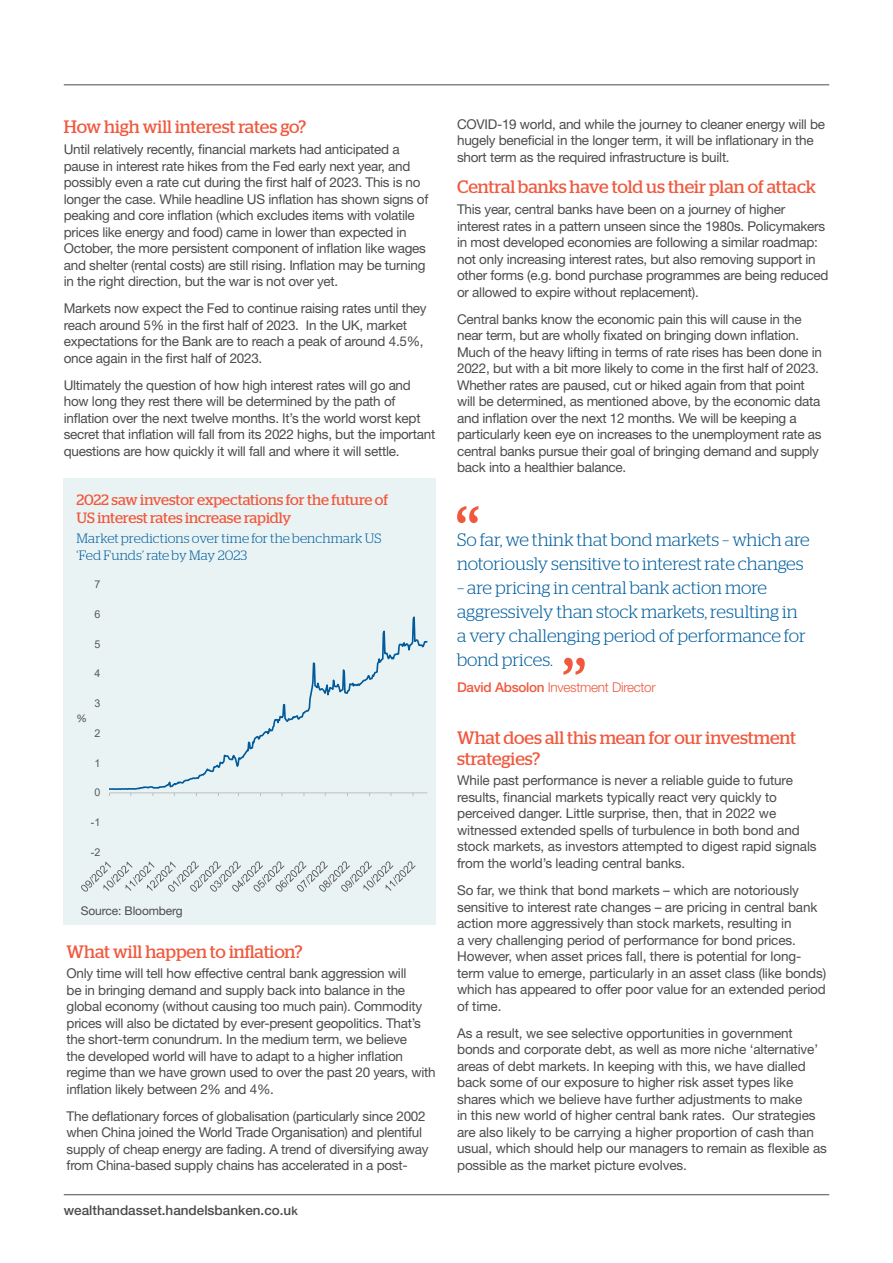
<style>
.page{position:relative;width:893px;height:1263px;background:#fff}
.page>*{position:absolute;margin:0;border:0;box-sizing:border-box;transform-origin:0 0}
.Body_copy{font:300 18px/24px "Stag";color:#005e9e}
.Sub_heading{font:18px/21px "Stag";color:#f0593e}
.Sub_heading-2{font:15px/18px "Stag";letter-spacing:-.005em;color:#f0593e}
.Body_copy-2{font:13.5px/16.5px "Helvetica Neue LT Pro";letter-spacing:-.02em;color:#4b4c4d}
.Sub_heading-3{font:300 13.5px/16.5px "Stag";color:#005e9e}
.t1{font:500 13.5px "Helvetica Neue LT Pro";color:#4b4c4d}
.t2{font:300 13.5px "Helvetica Neue LT Pro";letter-spacing:-.02em;color:#f0593e}
.Source{font:12px "Helvetica Neue LT Pro";letter-spacing:-.01em;color:#4b4c4d}
.t3{font:10.65px "Arial";color:#595959}
.Body_copy-3{font:10.5px "Helvetica Neue LT Pro";color:#4b4c4d}
.s1{font-size:12px}
.s2{font-weight:500}
</style>
<div class="page">
<hr style="left:64px;top:1194px;width:765px;height:1px;background:#4b4c4d">
<hr style="left:64px;top:84px;width:765px;height:1px;background:#4b4c4d">
<svg style="left:457px;top:506px;width:21px;height:17px"></svg>
<svg style="left:563px;top:658px;width:22px;height:17px"></svg>
<div style="left:64px;top:478px;width:372px;height:447px;background:#eaf3f4"></div>
<svg style="left:109px;top:616px;width:319px;height:180px"></svg>
<svg style="left:81px;top:861px;width:335px;height:31px"></svg>
<p class="Sub_heading" style="left:64px;top:116px;width:244px">How high will interest rates go?</p>
<p class="Body_copy-2" style="left:64px;top:141px;width:366px">Until relatively recently, financial markets had anticipated a pause in interest rate hikes from the Fed early next year, and possibly even a rate cut during the first half of 2023. This is no longer the case. While headline US inflation has shown signs of peaking and core inflation (which excludes items with volatile prices like energy and food) came in lower than expected in October, the more persistent component of inflation like wages and shelter (rental costs) are still rising. Inflation may be turning in the right direction, but the war is not over yet.</p>
<p class="Body_copy-2" style="left:64px;top:300px;width:364px">Markets now expect the Fed to continue raising rates until they reach around 5% in the first half of 2023. In the UK, market expectations for the Bank are to reach a peak of around 4.5%, once again in the first half of 2023.</p>
<p class="Body_copy-2" style="left:64px;top:377px;width:373px">Ultimately the question of how high interest rates will go and how long they rest there will be determined by the path of inflation over the next twelve months. It’s the world worst kept secret that inflation will fall from its 2022 highs, but the important questions are how quickly it will fall and where it will settle.</p>
<p class="Sub_heading-2" style="left:77px;top:490px;width:313px">2022 saw investor expectations for the future of<br>US interest rates increase rapidly</p>
<p class="Sub_heading-3" style="left:77px;top:530px;width:306px">Market predictions over time for the benchmark US ‘Fed Funds’ rate by May 2023</p>
<p class="t3" style="left:94px;top:577px;width:7px">7</p>
<p class="t3" style="left:94px;top:607px;width:7px">6</p>
<p class="t3" style="left:94px;top:636px;width:7px">5</p>
<p class="t3" style="left:94px;top:666px;width:7px">4</p>
<p class="Body_copy-3" style="left:77px;top:712px;width:12px">%</p>
<p class="t3" style="left:94px;top:696px;width:7px">3</p>
<p class="t3" style="left:94px;top:726px;width:7px">2</p>
<p class="t3" style="left:94px;top:755px;width:7px">1</p>
<p class="t3" style="left:94px;top:785px;width:7px">0</p>
<p class="t3" style="left:91px;top:815px;width:11px">-1</p>
<p class="t3" style="left:91px;top:845px;width:11px">-2</p>
<p class="Source" style="left:81px;top:904px;width:103px">Source: Bloomberg</p>
<p class="Sub_heading" style="left:67px;top:940px;width:237px">What will happen to inflation?</p>
<p class="Body_copy-2" style="left:67px;top:965px;width:371px">Only time will tell how effective central bank aggression will<br>be in bringing demand and supply back into balance in the global economy (without causing too much pain). Commodity prices will also be dictated by ever-present geopolitics. That’s the short-term conundrum. In the medium term, we believe<br>the developed world will have to adapt to a higher inflation regime than we have grown used to over the past 20 years, with inflation likely between 2% and 4%.</p>
<p class="Body_copy-2" style="left:67px;top:1107px;width:363px">The deflationary forces of globalisation (particularly since 2002 when China joined the World Trade Organisation) and plentiful supply of cheap energy are fading. A trend of diversifying away from China-based supply chains has accelerated in a post-</p>
<p class="t1" style="left:64px;top:1202px;width:236px">wealthandasset.handelsbanken.co.u<span class="s1">k</span></p>
<p class="Body_copy-2" style="left:457px;top:115px;width:369px">COVID-19 world, and while the journey to cleaner energy will be hugely beneficial in the longer term, it will be inflationary in the short term as the required infrastructure is built.</p>
<p class="Sub_heading" style="left:457px;top:176px;width:360px">Central banks have told us their plan of attack</p>
<p class="Body_copy-2" style="left:457px;top:201px;width:373px">This year, central banks have been on a journey of higher interest rates in a pattern unseen since the 1980s. Policymakers in most developed economies are following a similar roadmap: not only increasing interest rates, but also removing support in other forms (e.g. bond purchase programmes are being reduced or allowed to expire without replacement).</p>
<p class="Body_copy-2" style="left:457px;top:310px;width:366px">Central banks know the economic pain this will cause in the near term, but are wholly fixated on bringing down inflation.<br>Much of the heavy lifting in terms of rate rises has been done in 2022, but with a bit more likely to come in the first half of 2023.<br>Whether rates are paused, cut or hiked again from that point will be determined, as mentioned above, by the economic data and inflation over the next 12 months. We will be keeping a particularly keen eye on increases to the unemployment rate as central banks pursue their goal of bringing demand and supply back into a healthier balance.</p>
<p class="Body_copy" style="left:457px;top:527px;width:354px">So far, we think that bond markets – which are notoriously sensitive to interest rate changes</p>
<p class="Body_copy" style="left:457px;top:575px;width:350px">– are pricing in central bank action more aggressively than stock markets, resulting in a very challenging period of performance for bond prices.</p>
<p class="t2" style="left:457px;top:679px;width:200px"><span class="s2">David Absolon</span> Investment Director</p>
<p class="Sub_heading" style="left:457px;top:727px;width:340px">What does all this mean for our investment strategies?</p>
<p class="Body_copy-2" style="left:457px;top:772px;width:361px">While past performance is never a reliable guide to future results, financial markets typically react very quickly to perceived danger. Little surprise, then, that in 2022 we witnessed extended spells of turbulence in both bond and stock markets, as investors attempted to digest rapid signals from the world’s leading central banks.</p>
<p class="Body_copy-2" style="left:457px;top:882px;width:371px">So far, we think that bond markets – which are notoriously sensitive to interest rate changes – are pricing in central bank action more aggressively than stock markets, resulting in<br>a very challenging period of performance for bond prices.<br>However, when asset prices fall, there is potential for long&shy;term value to emerge, particularly in an asset class (like bonds) which has appeared to offer poor value for an extended period of time.</p>
<p class="Body_copy-2" style="left:457px;top:1024px;width:371px">As a result, we see selective opportunities in government bonds and corporate debt, as well as more niche ‘alternative’ areas of debt markets. In keeping with this, we have dialled back some of our exposure to higher risk asset types like shares which we believe have further adjustments to make<br>in this new world of higher central bank rates. Our strategies are also likely to be carrying a higher proportion of cash than usual, which should help our managers to remain as flexible as possible as the market picture evolves.</p>
</div>
